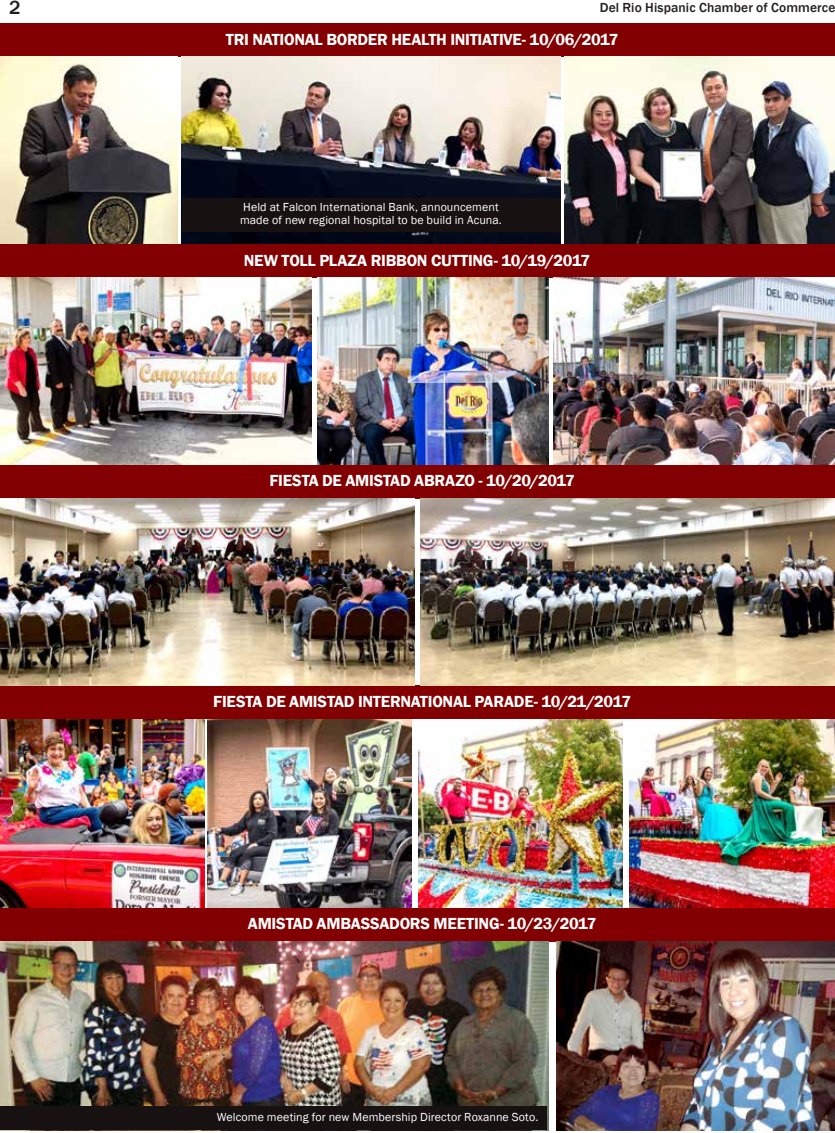
<style>
.page{position:relative;width:835px;height:1133px;background:#fff}
.page>*{position:absolute;margin:0;border:0;box-sizing:border-box;transform-origin:0 0}
.t1{font:500 19.5px "Franklin Gothic";color:#231f20}
.t2{font:600 16.5px "Franklin Gothic";letter-spacing:-.015em;color:#fff}
.t3{font:500 13.5px "Franklin Gothic";letter-spacing:.01em;color:#231f20}
.t4{font:12px/13.5px "Franklin Gothic";letter-spacing:.01em;color:#fff}
</style>
<div class="page">
<div style="left:0;top:23px;width:834px;height:34px;background:#820001"></div>
<div style="left:0;top:244px;width:834px;height:34px;background:#820001"></div>
<div style="left:0;top:465px;width:834px;height:33px;background:#820001"></div>
<div style="left:0;top:685px;width:834px;height:34px;background:#820001"></div>
<div style="left:0;top:907px;width:834px;height:34px;background:#820001"></div>
<img style="left:182px;top:57px;width:378px;height:187px">
<img style="left:564px;top:57px;width:270px;height:187px">
<img style="left:0;top:57px;width:177px;height:187px">
<img style="left:317px;top:277px;width:232px;height:188px">
<img style="left:0;top:277px;width:312px;height:188px">
<img style="left:554px;top:277px;width:280px;height:188px">
<img style="left:0;top:498px;width:414px;height:187px">
<img style="left:420px;top:498px;width:414px;height:187px">
<img style="left:0;top:941px;width:548px;height:189px">
<img style="left:557px;top:941px;width:277px;height:189px">
<img style="left:0;top:719px;width:204px;height:188px">
<img style="left:207px;top:719px;width:204px;height:188px">
<img style="left:418px;top:719px;width:204px;height:188px">
<img style="left:630px;top:719px;width:204px;height:188px">
<div style="left:182px;top:198px;width:378px;height:33px;background:#171112"></div>
<div style="left:0;top:1106px;width:547px;height:24px;background:#171112"></div>
<p class="t1" style="left:9px;top:-5px;width:13px">2</p>
<p class="t3" style="left:599px;top:0;width:237px">Del Rio Hispanic Chamber of Commerce</p>
<p class="t2" style="left:226px;top:29px;width:394px">TRI NATIONAL BORDER HEALTH INITIATIVE- 10/06/2017</p>
<p class="t4" style="left:240px;top:200px;width:263px">Held at Falcon International Bank, announcement made of new regional hospital to be build in Acuna.</p>
<p class="t2" style="left:244px;top:250px;width:348px">NEW TOLL PLAZA RIBBON CUTTING- 10/19/2017</p>
<p class="t2" style="left:269px;top:470px;width:307px">FIESTA DE AMISTAD ABRAZO - 10/20/2017</p>
<p class="t2" style="left:213px;top:691px;width:419px">FIESTA DE AMISTAD INTERNATIONAL PARADE- 10/21/2017</p>
<p class="t2" style="left:248px;top:913px;width:350px">AMISTAD AMBASSADORS MEETING- 10/23/2017</p>
<p class="t4" style="left:217px;top:1110px;width:323px">Welcome meeting for new Membership Director Roxanne Soto.</p>
</div>
